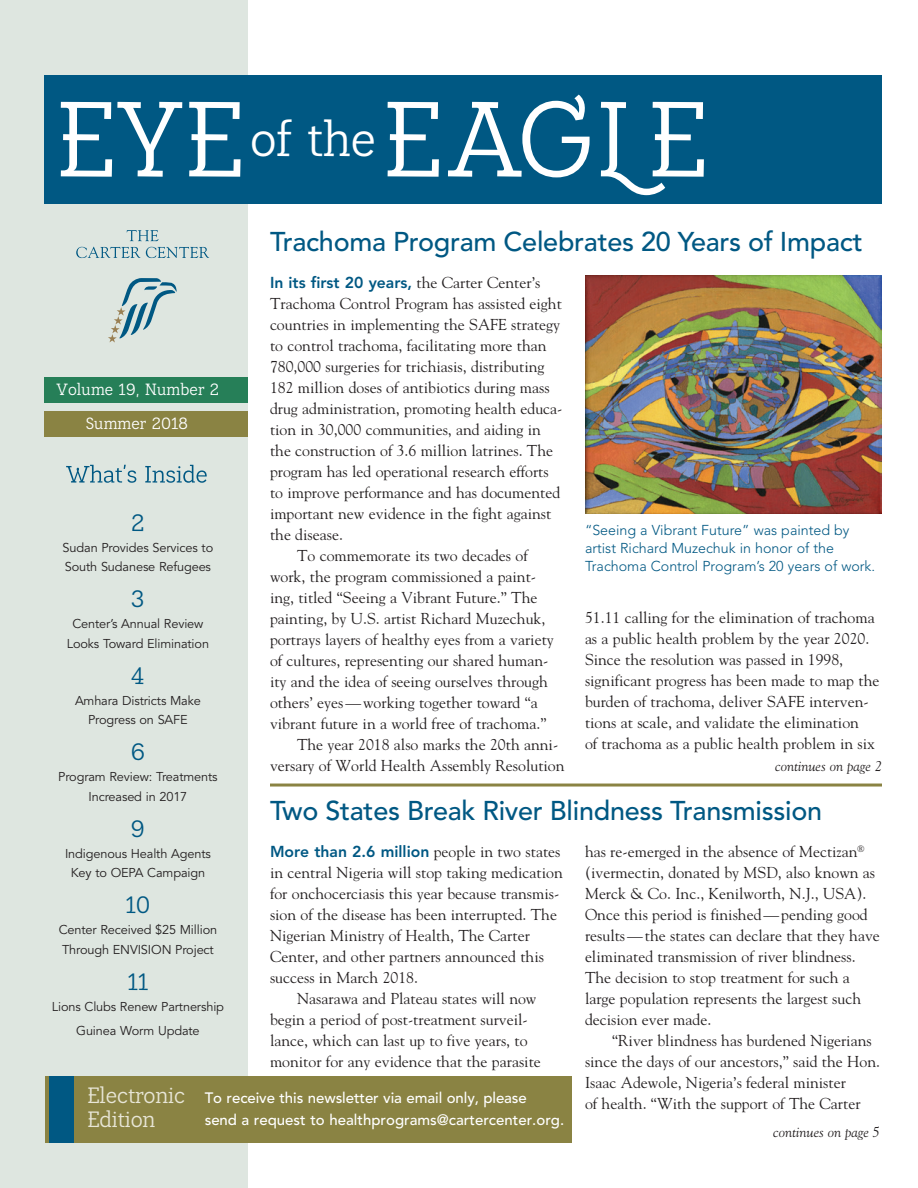
<style>
.page{position:relative;width:918px;height:1188px;background:#fff}
.page>*{position:absolute;margin:0;border:0;box-sizing:border-box;transform-origin:0 0}
.t1{font:108px "Lean OFY";color:#fff}
.t2{font:49.5px "Lean OFY";color:#fff}
.Avenir_Headline{font:500 27px "Avenir";letter-spacing:-.01em;color:#005883}
.TOC__page_number{font:24px "Lean OFY";color:#005883}
.Avenir_Headline-2{font:22.5px/24px "Lean OFY";letter-spacing:-.01em;color:#e8e6d7}
.Body_Copy{font:16.5px "Lean OFY";color:#fff}
.Body_Copy-2{font:15.75px/21px "Goudy";color:#231f20}
.Body_No_Indent{font:15.75px/21px "Goudy";color:#231f20}
.Body_Copy-3{font:500 15px/22.5px "Avenir";letter-spacing:-.005em;color:#fff}
.t3{font:300 14.25px/18px "Avenir";color:#005883}
.Body_Copy-4{font:italic 14.25px "Goudy";color:#231f20}
.TOC__Avenir{font:12.75px/19.5px "Avenir";letter-spacing:-.01em;color:#231f20;text-align:center}
.s1{font-family:"Avenir";font-weight:800;color:#005883}
</style>
<div class="page">
<div style="left:0;top:0;width:248px;height:1188px;background:#dee6e0"></div>
<div style="left:45px;top:1077px;width:527px;height:66px;background:#8a8343"></div>
<div style="left:44px;top:377px;width:204px;height:26px;background:#267f58"></div>
<div style="left:45px;top:75px;width:837px;height:128px;background:#005883"></div>
<div style="left:44px;top:411px;width:204px;height:26px;background:#8a8343"></div>
<svg style="left:66px;top:465px;width:141px;height:18px"></svg>
<svg style="left:108px;top:278px;width:69px;height:65px"></svg>
<svg style="left:127px;top:230px;width:31px;height:11px"></svg>
<svg style="left:76px;top:247px;width:133px;height:11px"></svg>
<div style="left:49px;top:1077px;width:25px;height:66px;background:#005883"></div>
<hr style="left:270px;top:784px;width:612px;height:3px;background:#8a8343">
<img style="left:585px;top:276px;width:297px;height:237px">
<p class="t1" style="left:55px;top:74px;width:191px">EYE</p>
<p class="t2" style="left:250px;top:109px;width:128px">of the</p>
<p class="t1" style="left:382px;top:74px;width:328px">EAGLE</p>
<p class="Avenir_Headline" style="left:270px;top:226px;width:594px">Trachoma Program Celebrates 20 Years of Impact</p>
<p class="Body_No_Indent" style="left:270px;top:272px;width:294px"><span class="s1">In its first 20 years,</span> the Carter Center’s Trachoma Control Program has assisted eight countries in implementing the SAFE strategy to control trachoma, facilitating more than 780,000 surgeries for trichiasis, distributing 182 million doses of antibiotics during mass drug administration, promoting health educa&shy;tion in 30,000 communities, and aiding in the construction of 3.6 million latrines. The program has led operational research efforts to improve performance and has documented important new evidence in the fight against the disease.</p>
<p class="Body_Copy-2" style="left:270px;top:545px;width:285px;text-indent:27px">To commemorate its two decades of work, the program commissioned a paint&shy;ing, titled “Seeing a Vibrant Future.” The painting, by U.S. artist Richard Muzechuk, portrays layers of healthy eyes from a variety of cultures, representing our shared human&shy;ity and the idea of seeing ourselves through others’ eyes—working together toward “a vibrant future in a world free of trachoma.”</p>
<p class="Body_Copy-2" style="left:270px;top:734px;width:296px;text-indent:27px">The year 2018 also marks the 20th anni&shy;versary of World Health Assembly Resolution</p>
<p class="Avenir_Headline" style="left:270px;top:795px;width:554px">Two States Break River Blindness Transmission</p>
<p class="Body_No_Indent" style="left:270px;top:841px;width:294px"><span class="s1">More than 2.6 million</span> people in two states in central Nigeria will stop taking medication for onchocerciasis this year because transmis&shy;sion of the disease has been interrupted. The Nigerian Ministry of Health, The Carter Center, and other partners announced this success in March 2018.</p>
<p class="Body_Copy-2" style="left:270px;top:988px;width:272px;text-indent:27px">Nasarawa and Plateau states will now begin a period of post-treatment surveil&shy;lance, which can last up to five years, to monitor for any evidence that the parasite</p>
<p class="Body_Copy" style="left:57px;top:379px;width:164px">Volume 19, Number 2</p>
<p class="Body_Copy" style="left:86px;top:414px;width:104px">Summer 2018</p>
<p class="TOC__page_number" style="left:131px;top:508px;width:15px">2</p>
<p class="TOC__Avenir" style="left:63px;top:538px;width:152px;text-align:left">Sudan Provides Services to<br>South Sudanese Refugees</p>
<p class="TOC__page_number" style="left:131px;top:585px;width:15px">3</p>
<p class="TOC__Avenir" style="left:67px;top:615px;width:144px">Center’s Annual Review<br>Looks Toward Elimination</p>
<p class="TOC__page_number" style="left:131px;top:661px;width:15px">4</p>
<p class="TOC__Avenir" style="left:75px;top:691px;width:127px">Amhara Districts Make<br>Progress on SAFE</p>
<p class="TOC__page_number" style="left:131px;top:738px;width:16px">6</p>
<p class="TOC__Avenir" style="left:58px;top:768px;width:161px">Program Review: Treatments<br>Increased in 2017</p>
<p class="TOC__page_number" style="left:131px;top:814px;width:16px">9</p>
<p class="TOC__Avenir" style="left:65px;top:844px;width:147px">Indigenous Health Agents<br>Key to OEPA Campaign</p>
<p class="TOC__page_number" style="left:125px;top:891px;width:26px">10</p>
<p class="TOC__Avenir" style="left:59px;top:921px;width:160px;text-align:left">Center Received $25 Million<br>Through ENVISION Project</p>
<p class="TOC__page_number" style="left:127px;top:967px;width:23px">11</p>
<p class="TOC__Avenir" style="left:52px;top:997px;width:174px">Lions Clubs Renew Partnership</p>
<p class="TOC__Avenir" style="left:76px;top:1021px;width:125px">Guinea Worm Update</p>
<p class="t3" style="left:585px;top:521px;width:292px">“Seeing a Vibrant Future” was painted by artist Richard Muzechuk in honor of the<br>Trachoma Control Program’s 20 years of work.</p>
<p class="Body_Copy-2" style="left:585px;top:607px;width:296px">51.11 calling for the elimination of trachoma as a public health problem by the year 2020.<br>Since the resolution was passed in 1998, significant progress has been made to map the burden of trachoma, deliver SAFE interven&shy;tions at scale, and validate the elimination<br>of trachoma as a public health problem in six</p>
<p class="Body_Copy-4" style="left:775px;top:757px;width:108px">continues on page 2</p>
<p class="Body_Copy-2" style="left:585px;top:841px;width:296px">has re-emerged in the absence of Mectizan<sup>® </sup>(ivermectin, donated by MSD, also known as Merck &amp; Co. Inc., Kenilworth, N.J., USA).<br>Once this period is finished—pending good results—the states can declare that they have eliminated transmission of river blindness.<br>The decision to stop treatment for such a large population represents the largest such decision ever made.</p>
<p class="Body_Copy-2" style="left:585px;top:1030px;width:297px;text-indent:27px">“River blindness has burdened Nigerians since the days of our ancestors,” said the Hon.<br>Isaac Adewole, Nigeria’s federal minister<br>of health. “With the support of The Carter</p>
<p class="Avenir_Headline-2" style="left:87px;top:1083px;width:100px">Electronic<br>Edition</p>
<p class="Body_Copy-3" style="left:205px;top:1087px;width:361px">To receive this newsletter via email only, please<br>send a request to healthprograms@cartercenter.org.</p>
<p class="Body_Copy-4" style="left:773px;top:1124px;width:108px">continues on page 5</p>
</div>
